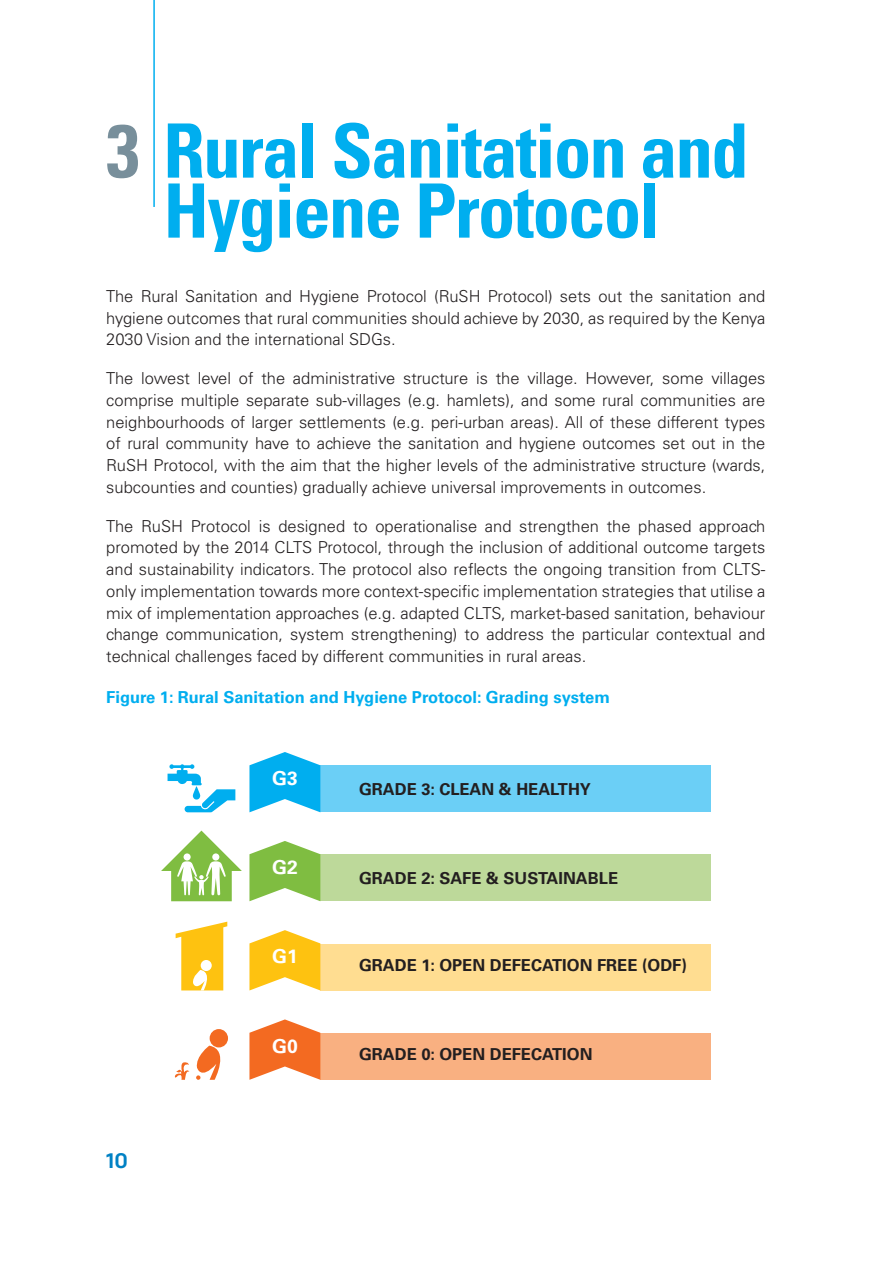
<style>
.page{position:relative;width:893px;height:1263px;background:#fff}
.page>*{position:absolute;margin:0;border:0;box-sizing:border-box;transform-origin:0 0}
.t1{font:700 condensed 75px/60px "Univers LT Std";letter-spacing:-.025em;color:#00aeef;text-align:center}
.t2{font:500 21px "Colfax";color:#0081c4}
.t3{font:700 19.2px "Univers LT Std";color:#fff}
.t4{font:300 16.5px/21.8px "Univers LT Std";color:#231f20;text-align:justify}
.t5{font:700 16.5px "Univers LT Std";color:#231f20}
.t6{font:700 16.5px "Univers LT Std";color:#00aeef}
.s1{color:#788f9b}
</style>
<div class="page">
<div style="left:320px;top:765px;width:391px;height:47px;background:#6bcff6"></div>
<div style="left:320px;top:854px;width:391px;height:47px;background:#bdd99a"></div>
<div style="left:320px;top:943px;width:391px;height:47px;background:#ffdd91"></div>
<div style="left:320px;top:1033px;width:391px;height:47px;background:#f9b081"></div>
<svg style="left:249px;top:752px;width:71px;height:60px"></svg>
<svg style="left:249px;top:841px;width:71px;height:60px"></svg>
<svg style="left:249px;top:930px;width:71px;height:60px"></svg>
<svg style="left:249px;top:1019px;width:71px;height:61px"></svg>
<svg style="left:168px;top:764px;width:67px;height:48px"></svg>
<svg style="left:161px;top:830px;width:81px;height:71px"></svg>
<svg style="left:176px;top:922px;width:51px;height:69px"></svg>
<div style="left:210px;top:1029px;width:18px;height:18px;background:#f36a21;border-radius:50%"></div>
<svg style="left:196px;top:1046px;width:28px;height:34px"></svg>
<svg style="left:175px;top:1062px;width:14px;height:18px"></svg>
<hr style="left:153px;top:0;width:2px;height:207px;background:#00aeef">
<h1 class="t1" style="left:106px;top:121px;width:644px"><span class="s1">3</span> Rural Sanitation and<br>Hygiene Protocol</h1>
<p class="t4" style="left:106px;top:285px;width:661px">The Rural Sanitation and Hygiene Protocol (RuSH Protocol) sets out the sanitation and hygiene outcomes that rural communities should achieve by 2030, as required by the Kenya 2030 Vision and the international SDGs.</p>
<p class="t4" style="left:106px;top:367px;width:661px">The lowest level of the administrative structure is the village. However, some villages comprise multiple separate sub-villages (e.g. hamlets), and some rural communities are neighbourhoods of larger settlements (e.g. peri-urban areas). All of these different types of rural community have to achieve the sanitation and hygiene outcomes set out in the RuSH Protocol, with the aim that the higher levels of the administrative structure (wards, subcounties and counties) gradually achieve universal improvements in outcomes.</p>
<p class="t4" style="left:106px;top:515px;width:661px">The RuSH Protocol is designed to operationalise and strengthen the phased approach promoted by the 2014 CLTS Protocol, through the inclusion of additional outcome targets and sustainability indicators. The protocol also reflects the ongoing transition from CLTS&shy;only implementation towards more context-specific implementation strategies that utilise a mix of implementation approaches (e.g. adapted CLTS, market-based sanitation, behaviour change communication, system strengthening) to address the particular contextual and technical challenges faced by different communities in rural areas.</p>
<p class="t6" style="left:106px;top:687px;width:505px">Figure 1: Rural Sanitation and Hygiene Protocol: Grading system</p>
<p class="t2" style="left:106px;top:1147px;width:23px">10</p>
<p class="t3" style="left:272px;top:767px;width:27px">G3</p>
<p class="t3" style="left:272px;top:856px;width:27px">G2</p>
<p class="t3" style="left:272px;top:945px;width:27px">G1</p>
<p class="t3" style="left:272px;top:1034px;width:27px">G0</p>
<p class="t5" style="left:359px;top:780px;width:233px">GRADE 3: CLEAN &amp; HEALTHY</p>
<p class="t5" style="left:359px;top:868px;width:260px">GRADE 2: SAFE &amp; SUSTAINABLE</p>
<p class="t5" style="left:359px;top:956px;width:329px">GRADE 1: OPEN DEFECATION FREE (ODF)</p>
<p class="t5" style="left:359px;top:1045px;width:235px">GRADE 0: OPEN DEFECATION</p>
</div>
